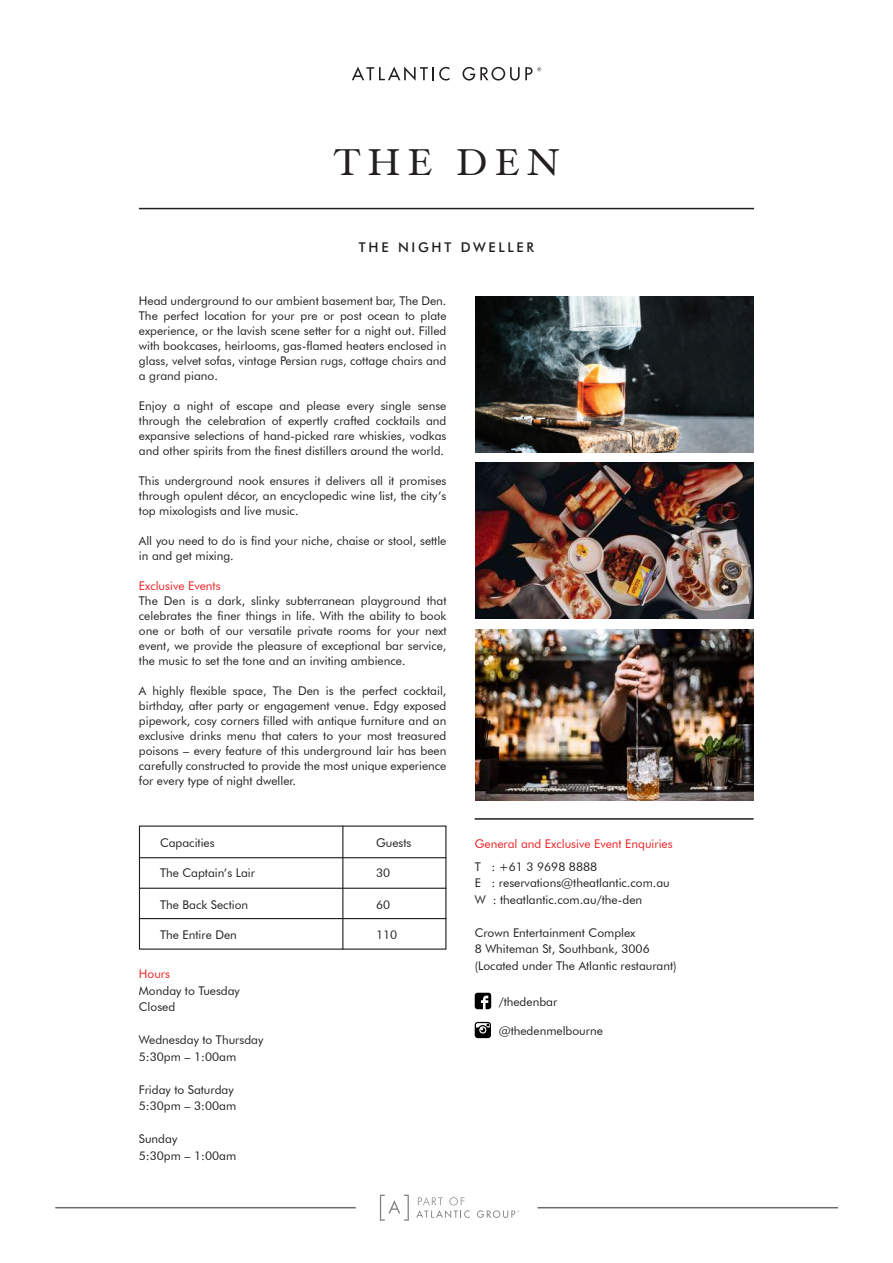
<style>
.page{position:relative;width:893px;height:1263px;background:#fff}
.page>*{position:absolute;margin:0;border:0;box-sizing:border-box;transform-origin:0 0}
.t1{font:37.5px "Hoefler Text";letter-spacing:.2em;color:#231f20}
.t2{font:500 13.5px "Futura BT";letter-spacing:.2em;color:#231f20}
.t3{font:12px/15px "Futura BT";color:#231f20}
.t4{font:12px "Futura BT";color:#ee1f23}
</style>
<div class="page">
<img style="left:475px;top:463px;width:279px;height:155px">
<img style="left:475px;top:629px;width:279px;height:172px">
<svg style="left:380px;top:1195px;width:29px;height:26px"></svg>
<svg style="left:477px;top:1210px;width:42px;height:8px"></svg>
<svg style="left:416px;top:1197px;width:54px;height:21px"></svg>
<img style="left:475px;top:296px;width:279px;height:156px">
<hr style="left:55px;top:1207px;width:301px;height:1px;background:#6c6d70">
<hr style="left:538px;top:1207px;width:300px;height:1px;background:#6c6d70">
<hr style="left:475px;top:818px;width:279px;height:2px;background:#231f20">
<svg style="left:475px;top:1022px;width:16px;height:16px"></svg>
<svg style="left:475px;top:993px;width:16px;height:16px"></svg>
<hr style="left:139px;top:857px;width:307px;height:1px;background:#231f20">
<hr style="left:139px;top:918px;width:307px;height:1px;background:#231f20">
<hr style="left:342px;top:826px;width:1px;height:124px;background:#231f20">
<hr style="left:139px;top:888px;width:307px;height:1px;background:#231f20">
<svg style="left:352px;top:67px;width:97px;height:14px"></svg>
<svg style="left:462px;top:67px;width:79px;height:14px"></svg>
<hr style="left:139px;top:208px;width:615px;height:1px;background:#231f20">
<h1 class="t1" style="left:334px;top:140px;width:227px">THE DEN</h1>
<p class="t2" style="left:359px;top:239px;width:177px">THE NIGHT DWELLER</p>
<p class="t3" style="left:139px;top:293px;width:309px;text-align:justify">Head underground to our ambient basement bar, The Den.<br>The perfect location for your pre or post ocean to plate experience, or the lavish scene setter for a night out. Filled with bookcases, heirlooms, gas-flamed heaters enclosed in glass, velvet sofas, vintage Persian rugs, cottage chairs and a grand piano.</p>
<p class="t3" style="left:139px;top:398px;width:309px;text-align:justify">Enjoy a night of escape and please every single sense through the celebration of expertly crafted cocktails and expansive selections of hand-picked rare whiskies, vodkas and other spirits from the finest distillers around the world.</p>
<p class="t3" style="left:139px;top:473px;width:309px;text-align:justify">This underground nook ensures it delivers all it promises through opulent décor, an encyclopedic wine list, the city’s top mixologists and live music.</p>
<p class="t3" style="left:139px;top:533px;width:309px">All you need to do is find your niche, chaise or stool, settle in and get mixing.</p>
<p class="t4" style="left:139px;top:579px;width:83px">Exclusive Events</p>
<p class="t3" style="left:139px;top:593px;width:309px;text-align:justify">The Den is a dark, slinky subterranean playground that celebrates the finer things in life. With the ability to book one or both of our versatile private rooms for your next event, we provide the pleasure of exceptional bar service, the music to set the tone and an inviting ambience.</p>
<p class="t3" style="left:139px;top:683px;width:309px;text-align:justify">A highly flexible space, The Den is the perfect cocktail, birthday, after party or engagement venue. Edgy exposed pipework, cosy corners filled with antique furniture and an exclusive drinks menu that caters to your most treasured poisons – every feature of this underground lair has been carefully constructed to provide the most unique experience for every type of night dweller.</p>
<p class="t3" style="left:160px;top:835px;width:56px">Capacities</p>
<p class="t3" style="left:376px;top:835px;width:37px">Guests</p>
<p class="t3" style="left:160px;top:865px;width:96px">The Captain’s Lair</p>
<p class="t3" style="left:376px;top:865px;width:16px">30</p>
<p class="t3" style="left:160px;top:897px;width:90px">The Back Section</p>
<p class="t3" style="left:376px;top:897px;width:16px">60</p>
<p class="t3" style="left:160px;top:927px;width:78px">The Entire Den</p>
<p class="t3" style="left:376px;top:927px;width:23px">110</p>
<p class="t4" style="left:139px;top:967px;width:33px">Hours</p>
<p class="t3" style="left:139px;top:982px;width:103px;line-height:16.5px">Monday to Tuesday<br>Closed</p>
<p class="t3" style="left:139px;top:1032px;width:126px;line-height:16.5px">Wednesday to Thursday<br>5:30pm – 1:00am</p>
<p class="t3" style="left:139px;top:1081px;width:99px;line-height:16.5px">Friday to Saturday<br>5:30pm – 3:00am</p>
<p class="t3" style="left:139px;top:1131px;width:99px;line-height:16.5px">Sunday<br>5:30pm – 1:00am</p>
<p class="t4" style="left:475px;top:836px;width:199px">General and Exclusive Event Enquiries</p>
<p class="t3" style="left:475px;top:858px;width:197px;line-height:16.5px">T : +61 3 9698 8888<br>E : reservations@theatlantic.com.au<br>W : theatlantic.com.au/the-den</p>
<p class="t3" style="left:475px;top:924px;width:203px;line-height:16.5px">Crown Entertainment Complex<br>8 Whiteman St, Southbank, 3006 (Located under The Atlantic restaurant)</p>
<p class="t3" style="left:499px;top:994px;width:60px">/thedenbar</p>
<p class="t3" style="left:499px;top:1023px;width:106px">@thedenmelbourne</p>
</div>
